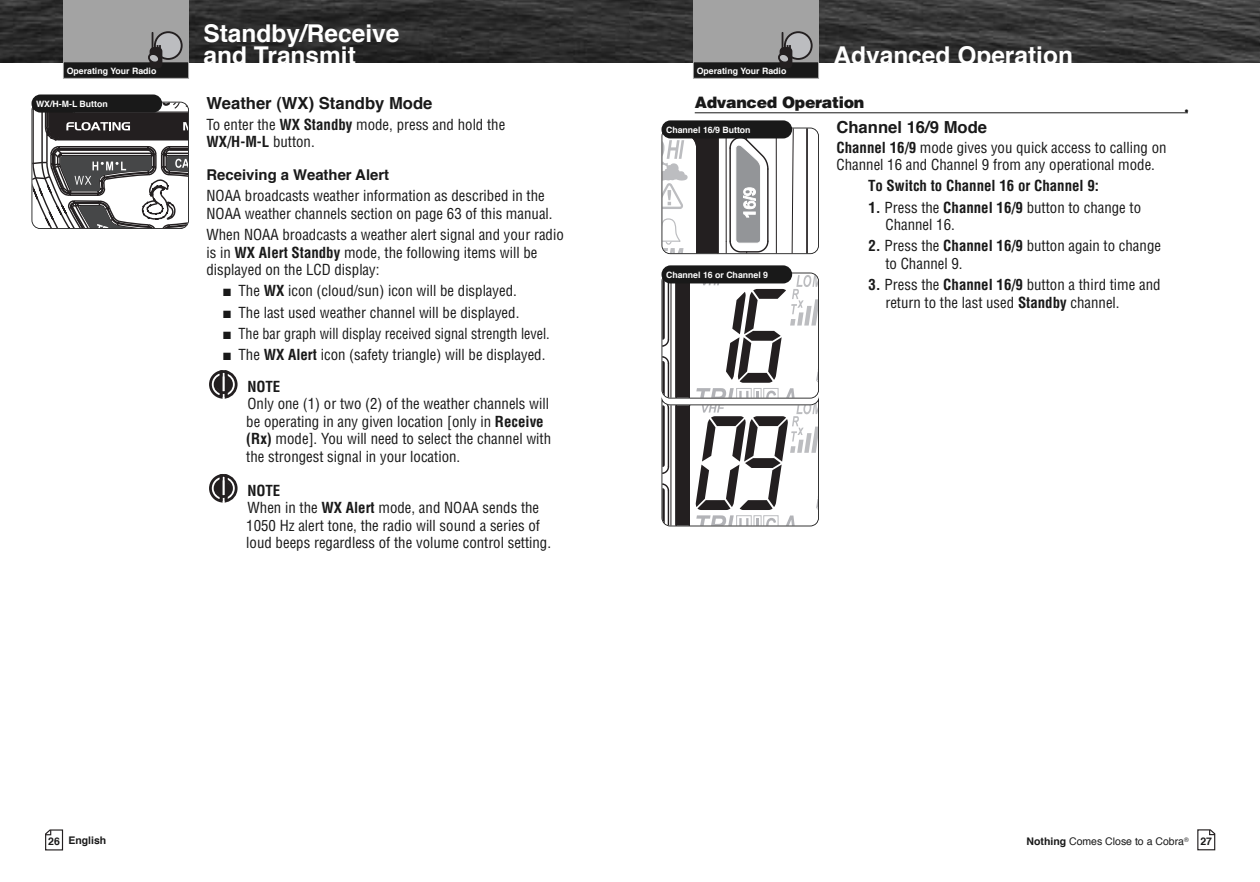
<style>
.page{position:relative;width:1260px;height:882px;background:#fff}
.page>*{position:absolute;margin:0;border:0;box-sizing:border-box;transform-origin:0 0}
.t1{font:700 24.5px/22.8px "Helvetica";color:#fff}
.t2{font:700 16.62px "Helvetica";color:#191919}
.t3{font:900 15.75px "Helvetica LT Std";letter-spacing:-.02em;color:#191919}
.t4{font:condensed 14.88px/17.5px "Helvetica LT Std";color:#191919}
.t5{font:condensed 14.88px "Helvetica LT Std";color:#191919;scale:.95 1}
.t6{font:700 condensed 14.88px "Helvetica LT Std";color:#191919}
.t7{font:700 14.88px "Helvetica";color:#191919}
.t8{font:700 14px "Helvetica";color:#191919}
.t9{font:10.5px "Helvetica";color:#191919}
.t10{font:700 10.5px "Helvetica";color:#191919}
.t11{font:700 8.75px "Helvetica";color:#fff}
.t12{font:6.3px "Helvetica";color:#191919}
.s1{font-weight:700}
</style>
<div class="page">
<img style="left:0;top:0;width:630px;height:63px">
<svg style="left:630px;top:0;width:630px;height:63px;background:#373737"></svg>
<div style="left:63px;top:0;width:126px;height:63px;background:#a3a3a3"></div>
<div style="left:64px;top:62px;width:124px;height:16px;background:#191919"></div>
<div style="left:63px;top:61px;width:126px;height:18px;border:1px solid #a3a3a3"></div>
<div style="left:155px;top:32px;width:27px;height:27px;background:#bcbdc0;border-radius:50%"></div>
<div style="left:154px;top:31px;width:29px;height:29px;border:2px solid #231f20;border-radius:50%"></div>
<div style="left:150px;top:47px;width:12px;height:21px;background:#231f20;border-radius:4px"></div>
<svg style="left:147px;top:32px;width:14px;height:31px"></svg>
<svg style="left:1197px;top:829px;width:18px;height:21px"></svg>
<svg style="left:209px;top:474px;width:29px;height:29px"></svg>
<svg style="left:209px;top:370px;width:29px;height:29px"></svg>
<svg style="left:32px;top:103px;width:156px;height:126px"></svg>
<div style="left:32px;top:102px;width:157px;height:127px;border:2px solid #191919;border-radius:9px"></div>
<div style="left:32px;top:94px;width:130px;height:19px;background:#191919;border-radius:9px"></div>
<svg style="left:45px;top:829px;width:19px;height:21px"></svg>
<div style="left:693px;top:0;width:126px;height:63px;background:#a3a3a3"></div>
<div style="left:694px;top:62px;width:124px;height:16px;background:#191919"></div>
<div style="left:693px;top:61px;width:126px;height:18px;border:1px solid #a3a3a3"></div>
<div style="left:785px;top:32px;width:27px;height:27px;background:#bcbdc0;border-radius:50%"></div>
<div style="left:784px;top:31px;width:29px;height:29px;border:2px solid #231f20;border-radius:50%"></div>
<div style="left:780px;top:47px;width:12px;height:21px;background:#231f20;border-radius:4px"></div>
<svg style="left:777px;top:32px;width:14px;height:31px"></svg>
<hr style="left:695px;top:112px;width:493px;height:1px;background:#191919">
<hr style="left:776px;top:128px;width:1px;height:125px;background:#231f20">
<svg style="left:790px;top:131px;width:4px;height:120px"></svg>
<hr style="left:806px;top:128px;width:2px;height:125px;background:#231f20">
<svg style="left:725px;top:138px;width:44px;height:113px"></svg>
<svg style="left:662px;top:132px;width:57px;height:121px"></svg>
<div style="left:662px;top:128px;width:157px;height:126px;border:2px solid #191919;border-radius:9px"></div>
<div style="left:662px;top:120px;width:130px;height:18px;background:#191919;border-radius:9px"></div>
<svg style="left:662px;top:273px;width:157px;height:253px"></svg>
<div style="left:662px;top:273px;width:157px;height:126px;border:2px solid #191919;border-radius:9px"></div>
<div style="left:662px;top:265px;width:130px;height:18px;background:#191919;border-radius:9px"></div>
<p class="t11" style="left:67px;top:67px;width:91px">Operating Your Radio</p>
<p class="t11" style="left:67px;top:67px;width:119px">VHF Marine Radio Protocols</p>
<p class="t11" style="left:36px;top:100px;width:73px">WX/H-M-L Button</p>
<h1 class="t1" style="left:203px;top:24px;width:198px">Standby/Receive and Transmit</h1>
<p class="t2" style="left:206px;top:96px;width:228px">Weather (WX) Standby Mode</p>
<p class="t4" style="left:206px;top:117px;width:300px">To enter the <span class="s1">WX Standby</span> mode, press and hold the<br><span class="s1">WX/H-M-L</span> button.</p>
<p class="t7" style="left:206px;top:169px;width:184px">Receiving a Weather Alert</p>
<p class="t4" style="left:206px;top:188px;width:348px">NOAA broadcasts weather information as described in the<br>NOAA weather channels section on page 63 of this manual.</p>
<p class="t4" style="left:206px;top:227px;width:359px">When NOAA broadcasts a weather alert signal and your radio is in <span class="s1">WX Alert Standby</span> mode, the following items will be displayed on the LCD display:</p>
<p class="t4" style="left:223px;top:283px;width:295px">■ The <span class="s1">WX</span> icon (cloud/sun) icon will be displayed.</p>
<p class="t4" style="left:223px;top:305px;width:298px">■ The last used weather channel will be displayed.</p>
<p class="t5" style="left:223px;top:328px;width:345px">■ The bar graph will display received signal strength level.</p>
<p class="t4" style="left:247px;top:340px;width:300px;line-height:31.3px;text-indent:-24px">■ The <span class="s1">WX Alert</span> icon (safety triangle) will be displayed.<br><span class="s1">NOTE</span></p>
<p class="t4" style="left:246px;top:396px;width:306px">Only one (1) or two (2) of the weather channels will be operating in any given location [only in <span class="s1">Receive (Rx)</span> mode]. You will need to select the channel with the strongest signal in your location.</p>
<p class="t4" style="left:246px;top:483px;width:306px"><span class="s1">NOTE<br></span>When in the <span class="s1">WX Alert</span> mode, and NOAA sends the 1050 Hz alert tone, the radio will sound a series of loud beeps regardless of the volume control setting.</p>
<h1 class="t1" style="left:833px;top:46px;width:241px">Advanced Operation</h1>
<p class="t3" style="left:695px;top:96px;width:171px">Advanced Operation</p>
<p class="t11" style="left:697px;top:67px;width:91px">Operating Your Radio</p>
<p class="t11" style="left:697px;top:67px;width:119px">VHF Marine Radio Protocols</p>
<p class="t11" style="left:666px;top:126px;width:86px">Channel 16/9 Button</p>
<p class="t11" style="left:666px;top:271px;width:104px">Channel 16 or Channel 9</p>
<p class="t2" style="left:836px;top:120px;width:152px">Channel 16/9 Mode</p>
<p class="t4" style="left:836px;top:140px;width:332px"><span class="s1">Channel 16/9</span> mode gives you quick access to calling on<br>Channel 16 and Channel 9 from any operational mode.</p>
<p class="t6" style="left:868px;top:180px;width:233px">To Switch to Channel 16 or Channel 9:</p>
<p class="t4" style="left:885px;top:200px;width:257px;text-indent:-17px"><span class="s1">1.</span> Press the <span class="s1">Channel 16/9</span> button to change to<br>Channel 16.</p>
<p class="t4" style="left:885px;top:239px;width:277px;text-indent:-17px"><span class="s1">2.</span> Press the <span class="s1">Channel 16/9</span> button again to change to Channel 9.</p>
<p class="t4" style="left:885px;top:277px;width:277px;text-indent:-17px"><span class="s1">3.</span> Press the <span class="s1">Channel 16/9</span> button a third time and return to the last used <span class="s1">Standby</span> channel.</p>
<p class="t8" style="left:1184px;top:106px;width:6px">•</p>
<p class="t10" style="left:48px;top:836px;width:60px">26 English</p>
<p class="t9" style="left:1027px;top:837px;width:159px"><span class="s1">Nothing</span> Comes Close to a Cobra</p>
<p class="t10" style="left:1200px;top:837px;width:13px">27</p>
<p class="t12" style="left:1184px;top:837px;width:6px">®</p>
</div>
